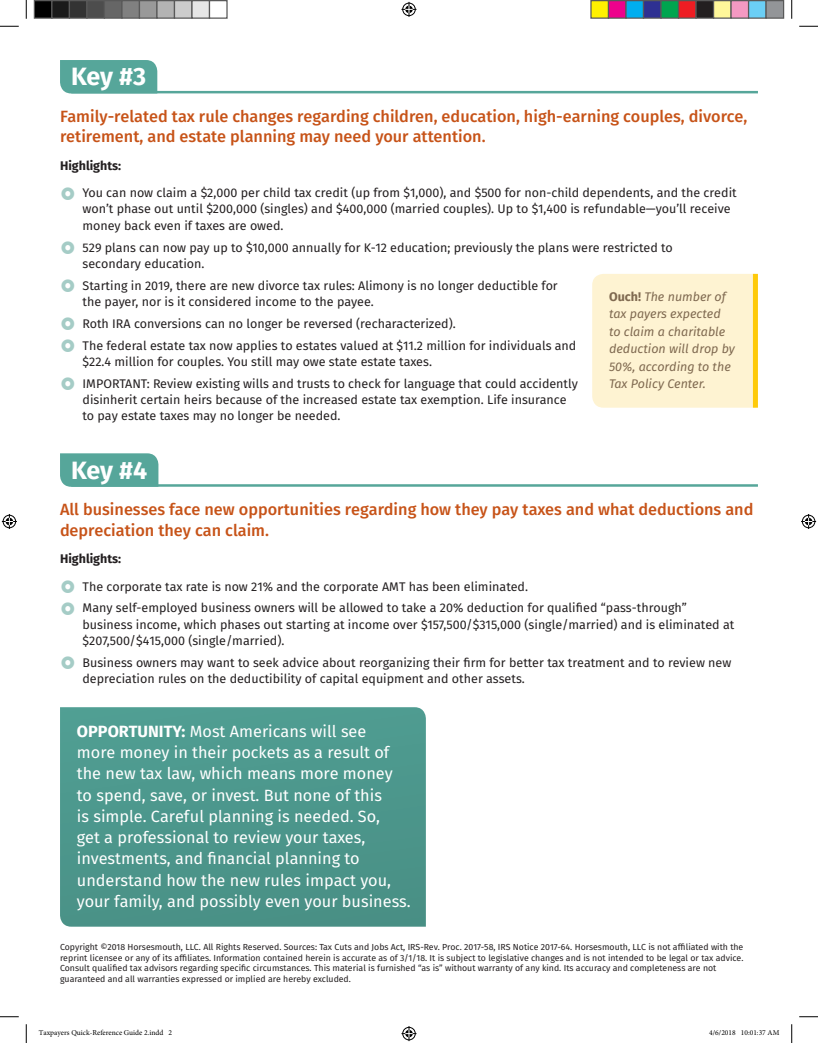
<style>
.page{position:relative;width:818px;height:1043px;background:#fff}
.page>*{position:absolute;margin:0;border:0;box-sizing:border-box;transform-origin:0 0}
.t1{font:700 25px "Fira Sans";letter-spacing:-.015em;color:#fff}
.t2{font:16.25px/21.2px "Fira Sans";color:#fff}
.t3{font:500 16.25px/20px "Fira Sans";color:#c75318}
.t4{font:12.5px/16.2px "Fira Sans";color:#231f20}
.t5{font:italic 12.5px/17.5px "Fira Sans";color:#7f6950}
.t6{font:700 12.5px "Fira Sans";color:#231f20}
.t7{font:8.75px/10.5px "Fira Sans";color:#231f20}
.t8{font:7.5px "Minion Pro";color:#000}
.s1{font-weight:700;font-style:normal}
.s2{font-weight:700}
</style>
<div class="page">
<div style="left:60px;top:707px;width:366px;height:219px;background:#4c978c"></div>
<div style="left:60px;top:60px;width:97px;height:33px;background:#56a69a"></div>
<hr style="left:71px;top:91px;width:687px;height:2px;background:#56a69a">
<svg style="left:60px;top:453px;width:98px;height:34px;background:#5aa89c"></svg>
<hr style="left:71px;top:484px;width:687px;height:2px;background:#56a69a">
<div style="left:592px;top:274px;width:160px;height:134px;background:#fef3d2"></div>
<div style="left:752px;top:274px;width:5px;height:134px;background:#feca0a"></div>
<svg style="left:0;top:25px;width:19px;height:2px"></svg>
<svg style="left:799px;top:25px;width:19px;height:2px"></svg>
<svg style="left:0;top:1016px;width:19px;height:1px"></svg>
<svg style="left:799px;top:1016px;width:19px;height:1px"></svg>
<svg style="left:25px;top:0;width:2px;height:19px"></svg>
<svg style="left:25px;top:1024px;width:2px;height:18px"></svg>
<svg style="left:791px;top:0;width:1px;height:19px"></svg>
<svg style="left:791px;top:1024px;width:1px;height:18px"></svg>
<svg style="left:401px;top:2px;width:15px;height:15px"></svg>
<svg style="left:401px;top:1026px;width:15px;height:15px"></svg>
<svg style="left:2px;top:514px;width:15px;height:15px"></svg>
<svg style="left:801px;top:514px;width:15px;height:15px"></svg>
<div style="left:34px;top:1px;width:18px;height:17px;background:#000"></div>
<div style="left:34px;top:0;width:18px;height:19px;border:1px solid #595959"></div>
<div style="left:52px;top:1px;width:17px;height:17px;background:#1a1a1a"></div>
<div style="left:51px;top:0;width:19px;height:19px;border:1px solid #595959"></div>
<div style="left:69px;top:1px;width:18px;height:17px;background:#333"></div>
<div style="left:69px;top:0;width:19px;height:19px;border:1px solid #595959"></div>
<div style="left:87px;top:1px;width:17px;height:17px;background:#4d4d4d"></div>
<div style="left:86px;top:0;width:19px;height:19px;border:1px solid #595959"></div>
<div style="left:104px;top:1px;width:18px;height:17px;background:#666"></div>
<div style="left:104px;top:0;width:18px;height:19px;border:1px solid #595959"></div>
<div style="left:122px;top:1px;width:17px;height:17px;background:#808080"></div>
<div style="left:121px;top:0;width:19px;height:19px;border:1px solid #595959"></div>
<div style="left:139px;top:1px;width:18px;height:17px;background:#999"></div>
<div style="left:139px;top:0;width:19px;height:19px;border:1px solid #595959"></div>
<div style="left:157px;top:1px;width:17px;height:17px;background:#b3b3b3"></div>
<div style="left:156px;top:0;width:19px;height:19px;border:1px solid #595959"></div>
<div style="left:174px;top:1px;width:18px;height:17px;background:#ccc"></div>
<div style="left:174px;top:0;width:18px;height:19px;border:1px solid #595959"></div>
<div style="left:192px;top:1px;width:17px;height:17px;background:#e6e6e6"></div>
<div style="left:191px;top:0;width:19px;height:19px;border:1px solid #595959"></div>
<div style="left:209px;top:0;width:19px;height:19px;border:1px solid #595959"></div>
<div style="left:591px;top:1px;width:17px;height:17px;background:#fff101"></div>
<div style="left:590px;top:0;width:19px;height:19px;border:1px solid #595959"></div>
<div style="left:608px;top:1px;width:18px;height:17px;background:#ed028c"></div>
<div style="left:608px;top:0;width:18px;height:19px;border:1px solid #595959"></div>
<div style="left:626px;top:1px;width:17px;height:17px;background:#00aeef"></div>
<div style="left:625px;top:0;width:19px;height:19px;border:1px solid #595959"></div>
<div style="left:643px;top:1px;width:18px;height:17px;background:#2e3092"></div>
<div style="left:642px;top:0;width:19px;height:19px;border:1px solid #595959"></div>
<div style="left:661px;top:1px;width:17px;height:17px;background:#00a54f"></div>
<div style="left:660px;top:0;width:19px;height:19px;border:1px solid #595959"></div>
<div style="left:678px;top:1px;width:18px;height:17px;background:#ee1d23"></div>
<div style="left:678px;top:0;width:18px;height:19px;border:1px solid #595959"></div>
<div style="left:696px;top:1px;width:17px;height:17px;background:#231f20"></div>
<div style="left:695px;top:0;width:19px;height:19px;border:1px solid #595959"></div>
<div style="left:713px;top:1px;width:18px;height:17px;background:#fff79a"></div>
<div style="left:712px;top:0;width:19px;height:19px;border:1px solid #595959"></div>
<div style="left:731px;top:1px;width:17px;height:17px;background:#f499c2"></div>
<div style="left:730px;top:0;width:19px;height:19px;border:1px solid #595959"></div>
<div style="left:748px;top:1px;width:18px;height:17px;background:#6bcff6"></div>
<div style="left:748px;top:0;width:18px;height:19px;border:1px solid #595959"></div>
<div style="left:766px;top:1px;width:17px;height:17px;background:#939598"></div>
<div style="left:765px;top:0;width:19px;height:19px;border:1px solid #595959"></div>
<h1 class="t1" style="left:71px;top:59px;width:76px">Key #3</h1>
<h2 class="t3" style="left:60px;top:108px;width:688px">Family-related tax rule changes regarding children, education, high-earning couples, divorce, retirement, and estate planning may need your attention.</h2>
<p class="t6" style="left:60px;top:156px;width:63px">Highlights:</p>
<p class="t4" style="left:82px;top:186px;width:655px">You can now claim a $2,000 per child tax credit (up from $1,000), and $500 for non-child dependents, and the credit won’t phase out until $200,000 (singles) and $400,000 (married couples). Up to $1,400 is refundable—you’ll receive money back even if taxes are owed.</p>
<p class="t4" style="left:82px;top:240px;width:592px">529 plans can now pay up to $10,000 annually for K-12 education; previously the plans were restricted to secondary education.</p>
<p class="t4" style="left:82px;top:278px;width:476px">Starting in 2019, there are new divorce tax rules: Alimony is no longer deductible for the payer, nor is it considered income to the payee.</p>
<p class="t4" style="left:82px;top:313px;width:495px;line-height:21.9px">Roth IRA conversions can no longer be reversed (recharacterized).<br>The federal estate tax now applies to estates valued at $11.2 million for individuals and</p>
<p class="t4" style="left:82px;top:351px;width:497px;line-height:21.9px">$22.4 million for couples. You still may owe state estate taxes.<br>IMPORTANT: Review existing wills and trusts to check for language that could accidently</p>
<p class="t4" style="left:82px;top:392px;width:485px">disinherit certain heirs because of the increased estate tax exemption. Life insurance to pay estate taxes may no longer be needed.</p>
<h1 class="t1" style="left:71px;top:452px;width:77px">Key #4</h1>
<h2 class="t3" style="left:60px;top:501px;width:695px">All businesses face new opportunities regarding how they pay taxes and what deductions and depreciation they can claim.</h2>
<p class="t6" style="left:60px;top:550px;width:63px">Highlights:</p>
<p class="t4" style="left:82px;top:576px;width:605px;line-height:21.9px">The corporate tax rate is now 21% and the corporate AMT has been eliminated.<br>Many self-employed business owners will be allowed to take a 20% deduction for qualified “pass-through”</p>
<p class="t4" style="left:82px;top:617px;width:653px">business income, which phases out starting at income over $157,500/$315,000 (single/married) and is eliminated at $207,500/$415,000 (single/married).</p>
<p class="t4" style="left:82px;top:655px;width:650px">Business owners may want to seek advice about reorganizing their firm for better tax treatment and to review new depreciation rules on the deductibility of capital equipment and other assets.</p>
<p class="t5" style="left:609px;top:288px;width:127px"><span class="s1">Ouch!</span> The number of tax payers expected to claim a charitable deduction will drop by<br>50%, according to the<br>Tax Policy Center.</p>
<p class="t2" style="left:77px;top:721px;width:335px"><span class="s2">OPPORTUNITY:</span> Most Americans will see<br>more money in their pockets as a result of the new tax law, which means more money to spend, save, or invest. But none of this<br>is simple. Careful planning is needed. So,<br>get a professional to review your taxes, investments, and financial planning to understand how the new rules impact you, your family, and possibly even your business.</p>
<p class="t7" style="left:60px;top:942px;width:685px">Copyright ©2018 Horsesmouth, LLC. All Rights Reserved. Sources: Tax Cuts and Jobs Act, IRS-Rev. Proc. 2017-58, IRS Notice 2017-64. Horsesmouth, LLC is not affiliated with the reprint licensee or any of its affiliates. Information contained herein is accurate as of 3/1/18. It is subject to legislative changes and is not intended to be legal or tax advice.<br>Consult qualified tax advisors regarding specific circumstances. This material is furnished “as is” without warranty of any kind. Its accuracy and completeness are not guaranteed and all warranties expressed or implied are hereby excluded.</p>
<p class="t8" style="left:39px;top:1028px;width:135px">Taxpayers Quick-Reference Guide 2.indd 2</p>
<p class="t8" style="left:709px;top:1028px;width:72px">4/6/2018 10:01:37 AM</p>
</div>
